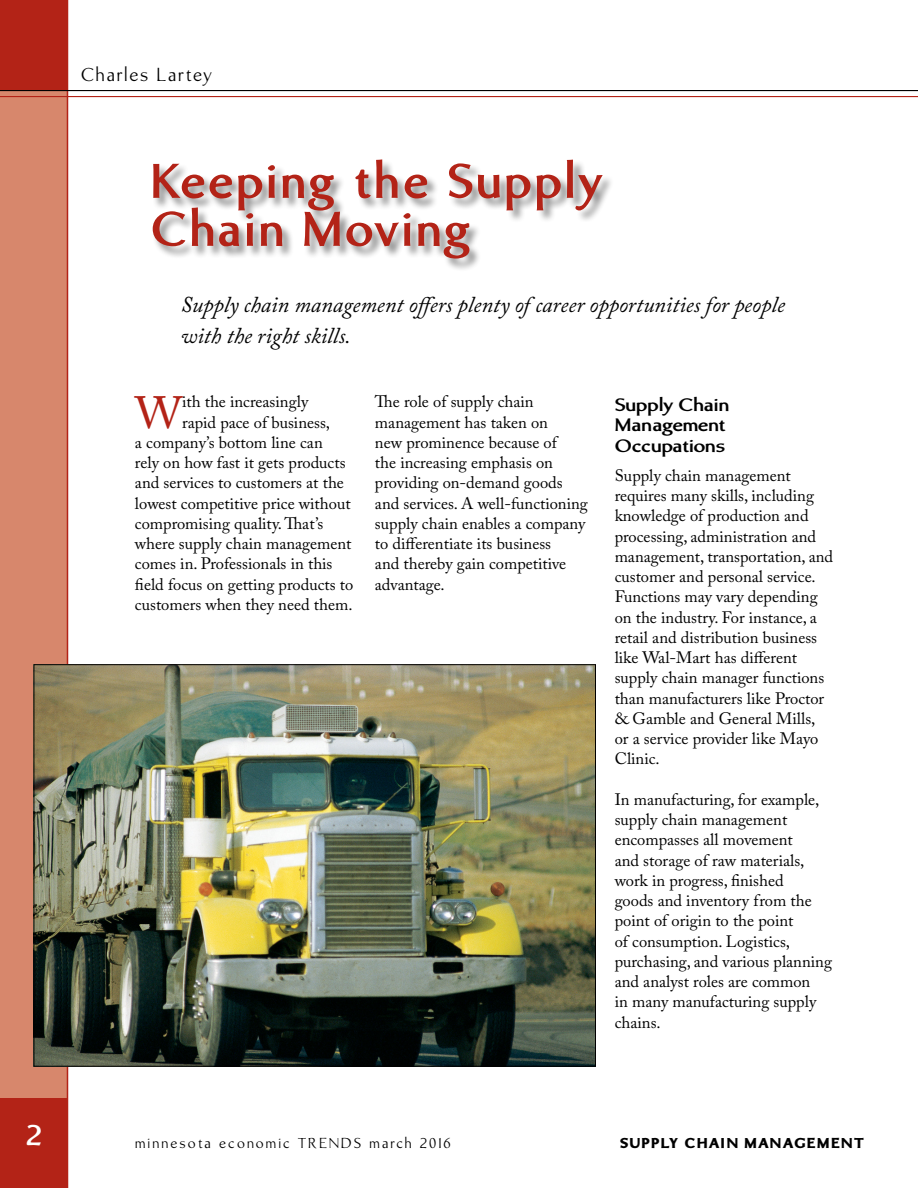
<style>
.page{position:relative;width:918px;height:1188px;background:#fff}
.page>*{position:absolute;margin:0;border:0;box-sizing:border-box;transform-origin:0 0}
.Head_story{font:700 51px/48px "Brinar";letter-spacing:.05em;color:#b32317}
.Body_initial_cap{font:45px "Adobe Caslon Pro";color:#b32317}
.t1{font:700 30px "Brinar";color:#fff}
.Head_story_sub{font:italic 22.5px/31.5px "Adobe Caslon Pro";color:#000}
.t2{font:19.5px "Brinar";letter-spacing:.1em;color:#000}
.Body_subhead{font:700 18.9px/20.2px "Brinar";letter-spacing:-.005em;color:#000;scale:1.11 1}
.Body_initial_cap-2{font:16.5px/20.2px "Adobe Caslon Pro";color:#000}
.t3{font:15px "Brinar";letter-spacing:.15em;color:#000}
.t4{font:900 15px "Brinar";letter-spacing:.105em;color:#000}
</style>
<div class="page">
<div style="left:0;top:90px;width:68px;height:1008px;background:#d7876c"></div>
<div style="left:0;top:1098px;width:68px;height:90px;background:#b32317"></div>
<div style="left:0;top:0;width:68px;height:90px;background:#b32317"></div>
<hr style="left:67px;top:0;width:1px;height:1188px;background:#b32317">
<hr style="left:0;top:96px;width:918px;height:1px;background:#b32317">
<hr style="left:0;top:90px;width:918px;height:1px;background:#000">
<div style="left:153px;top:159px;width:461px;height:113px;background:#000;opacity:.45"></div>
<img style="left:36px;top:666px;width:558px;height:398px">
<p class="t2" style="left:81px;top:64px;width:133px">Charles Lartey</p>
<h1 class="Head_story" style="left:151px;top:158px;width:453px">Keeping the Supply<br>Chain Moving</h1>
<h2 class="Head_story_sub" style="left:181px;top:288px;width:606px">Supply chain management offers plenty of career opportunities for people with the right skills.</h2>
<p class="Body_initial_cap" style="left:135px;top:386px;width:49px">W</p>
<p class="Body_initial_cap-2" style="left:182px;top:392px;width:128px">ith the increasingly</p>
<p class="Body_initial_cap-2" style="left:182px;top:412px;width:150px">rapid pace of business,</p>
<p class="Body_initial_cap-2" style="left:135px;top:432px;width:189px">a company’s bottom line can</p>
<p class="Body_initial_cap-2" style="left:135px;top:452px;width:212px">rely on how fast it gets products</p>
<p class="Body_initial_cap-2" style="left:135px;top:473px;width:210px">and services to customers at the</p>
<p class="Body_initial_cap-2" style="left:135px;top:493px;width:217px">lowest competitive price without</p>
<p class="Body_initial_cap-2" style="left:135px;top:513px;width:190px">compromising quality. That’s</p>
<p class="Body_initial_cap-2" style="left:135px;top:533px;width:218px">where supply chain management</p>
<p class="Body_initial_cap-2" style="left:135px;top:554px;width:199px">comes in. Professionals in this</p>
<p class="Body_initial_cap-2" style="left:135px;top:574px;width:220px">field focus on getting products to</p>
<p class="Body_initial_cap-2" style="left:135px;top:594px;width:219px">customers when they need them.</p>
<p class="Body_initial_cap-2" style="left:375px;top:392px;width:214px">The role of supply chain management has taken on<br>new prominence because of<br>the increasing emphasis on providing on-demand goods and services. A well-functioning supply chain enables a company to differentiate its business<br>and thereby gain competitive advantage.</p>
<h3 class="Body_subhead" style="left:615px;top:395px;width:105px">Supply Chain<br>Management<br>Occupations</h3>
<p class="Body_initial_cap-2" style="left:615px;top:465px;width:220px">Supply chain management requires many skills, including knowledge of production and processing, administration and management, transportation, and customer and personal service.<br>Functions may vary depending on the industry. For instance, a retail and distribution business like Wal-Mart has different supply chain manager functions than manufacturers like Proctor &amp; Gamble and General Mills, or a service provider like Mayo<br>Clinic.</p>
<p class="Body_initial_cap-2" style="left:615px;top:789px;width:219px">In manufacturing, for example, supply chain management encompasses all movement<br>and storage of raw materials, work in progress, finished<br>goods and inventory from the point of origin to the point<br>of consumption. Logistics, purchasing, and various planning and analyst roles are common<br>in many manufacturing supply chains.</p>
<h3 class="t1" style="left:26px;top:1119px;width:18px">2</h3>
<p class="t3" style="left:135px;top:1134px;width:317px">minnesota economic TRENDS march 2016</p>
<p class="t4" style="left:620px;top:1134px;width:245px">SUPPLY CHAIN MANAGEMENT</p>
</div>
